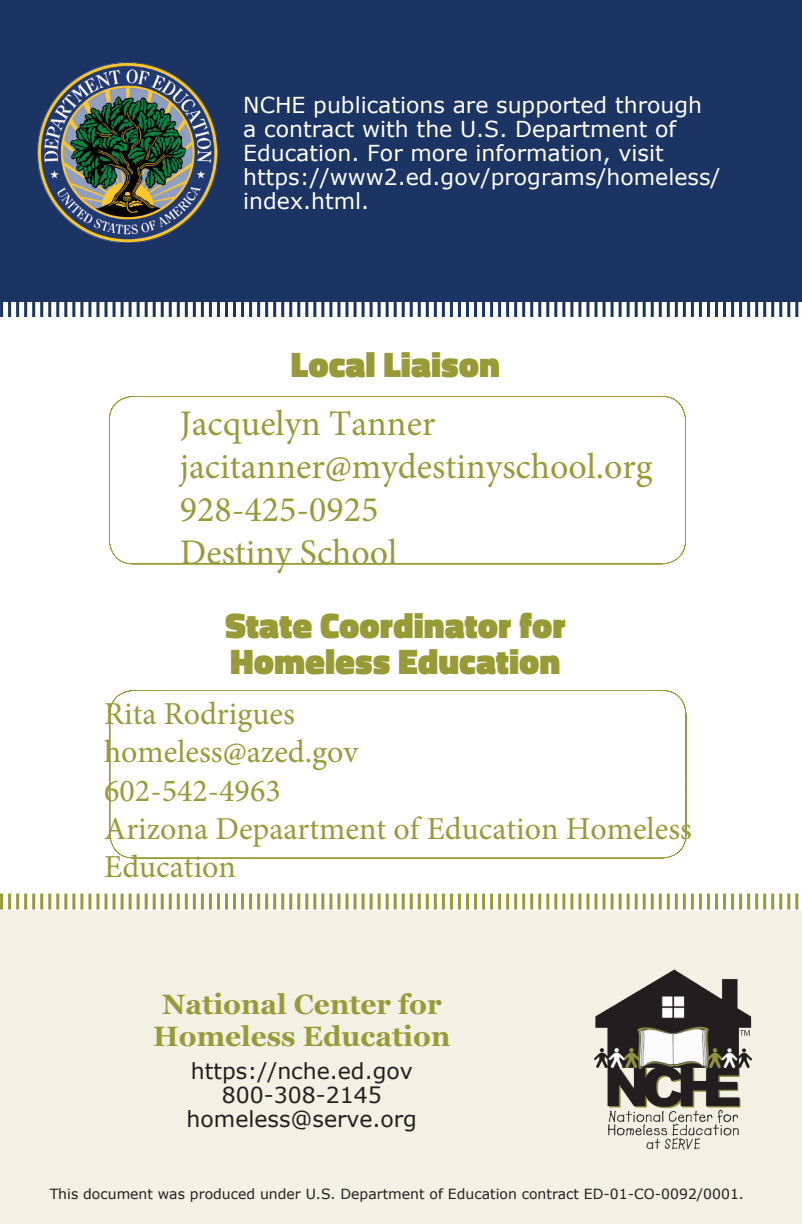
<style>
.page{position:relative;width:802px;height:1224px;background:#fff}
.page>*{position:absolute;margin:0;border:0;box-sizing:border-box;transform-origin:0 0}
.t1{font:36px/43.2px "Minion Pro";color:#979a36}
.Green_Header_18pt{font:900 36px/36px "Titillium Web";color:#989a36}
.t2{font:32px/38.4px "Minion Pro";color:#979a36}
.Center_aligned{font:700 28px/32px "Georgia";color:#989a36;text-align:center}
.t3{font:22px/24px "Verdana";color:#fff}
.Center_aligned-2{font:22px/24px "Verdana";color:#231f20;text-align:center}
.Center_aligned-3{font:14px "Verdana";color:#231f20}
</style>
<div class="page">
<div style="left:0;top:910px;width:801px;height:314px;background:#f2f1e4"></div>
<div style="left:0;top:0;width:801px;height:298px;background:#1b3463"></div>
<svg style="left:0;top:298px;width:801px;height:19px"></svg>
<svg style="left:0;top:893px;width:801px;height:18px"></svg>
<svg style="left:109px;top:396px;width:576px;height:168px"></svg>
<svg style="left:109px;top:690px;width:577px;height:168px"></svg>
<img style="left:594px;top:969px;width:157px;height:180px">
<img style="left:38px;top:63px;width:180px;height:180px">
<p class="t3" style="left:243px;top:93px;width:478px">NCHE publications are supported through a contract with the U.S. Department of Education. For more information, visit https://www2.ed.gov/programs/homeless/ index.html.</p>
<p class="Green_Header_18pt" style="left:290px;top:346px;width:211px">Local Liaison</p>
<h1 class="t1" style="left:180px;top:400px;width:474px">Jacquelyn Tanner jacitanner@mydestinyschool.org<br>928-425-0925<br>Destiny School</h1>
<p class="Green_Header_18pt" style="left:225px;top:607px;width:342px">State Coordinator for<br>Homeless Education</p>
<h2 class="t2" style="left:104px;top:693px;width:589px">Rita Rodrigues<br>homeless@azed.gov<br>602-542-4963<br>Arizona Depaartment of Education Homeless<br>Education</h2>
<p class="Center_aligned" style="left:153px;top:988px;width:298px">National Center for<br>Homeless Education</p>
<p class="Center_aligned-2" style="left:186px;top:1058px;width:232px">https://nche.ed.gov<br>800-308-2145 homeless@serve.org</p>
<p class="Center_aligned-3" style="left:50px;top:1184px;width:695px">This document was produced under U.S. Department of Education contract ED-01-CO-0092/0001.</p>
</div>
